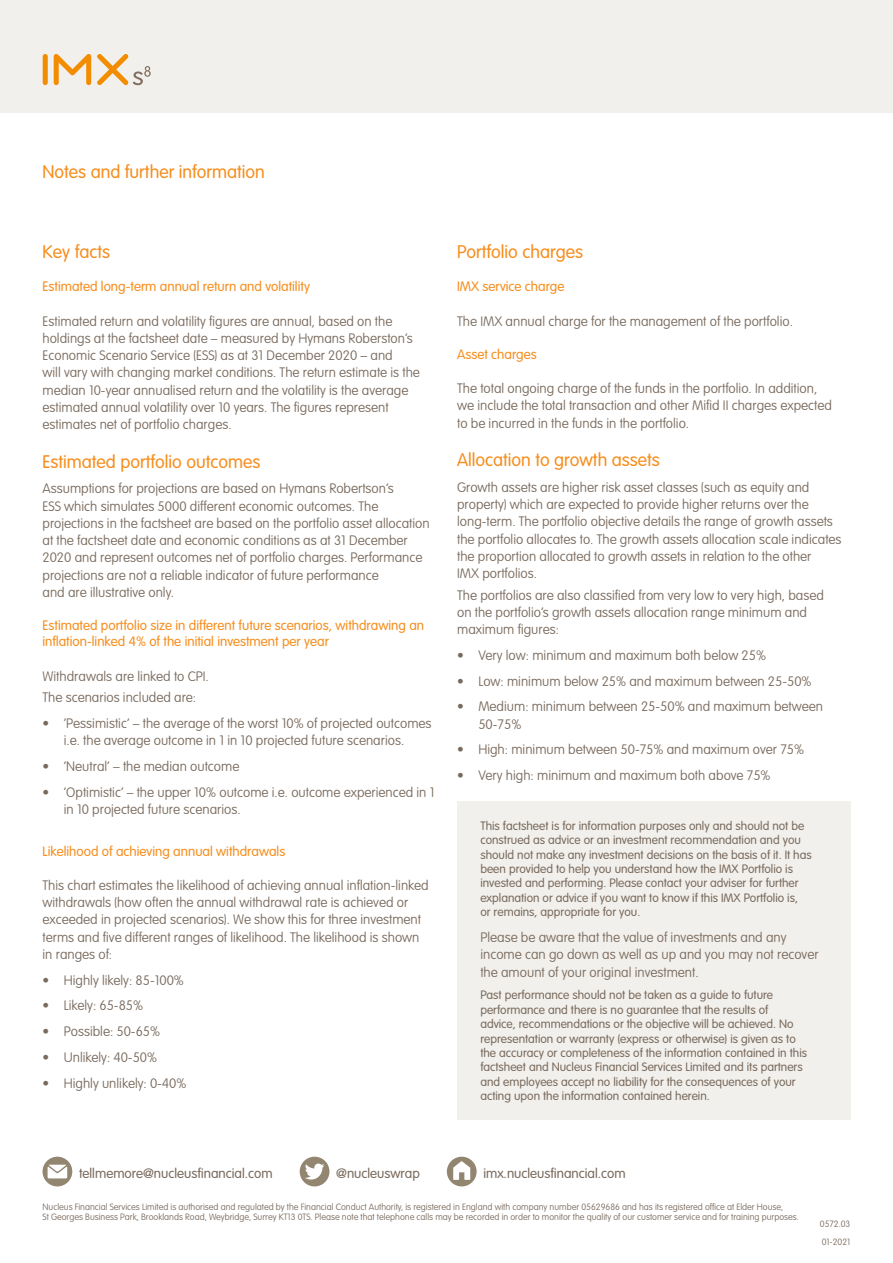
<style>
.page{position:relative;width:893px;height:1263px;background:#fff}
.page>*{position:absolute;margin:0;border:0;box-sizing:border-box;transform-origin:0 0}
.t1{font:300 18px "VAG Rounded Std";color:#f68e1e}
.t2{font:100 13.5px/17.2px "VAG Rounded Std";color:#796a5d}
.t3{font:300 13.5px/16.2px "VAG Rounded Std";color:#f68e1e}
.t4{font:300 13.5px "VAG Rounded Std";color:#796a5d}
.t5{font:300 12px/14.4px "VAG Rounded Std";color:#796a5d}
.t6{font:100 9px/10.8px "VAG Rounded Std";color:#796a5d}
</style>
<div class="page">
<svg style="left:43px;top:1157px;width:29px;height:29px"></svg>
<svg style="left:48px;top:1165px;width:19px;height:13px"></svg>
<div style="left:300px;top:1157px;width:29px;height:29px;background:#938671;border-radius:50%"></div>
<svg style="left:305px;top:1163px;width:19px;height:16px"></svg>
<div style="left:447px;top:1157px;width:30px;height:29px;background:#938671;border-radius:50%"></div>
<svg style="left:453px;top:1161px;width:17px;height:19px"></svg>
<div style="left:0;top:0;width:893px;height:113px;background:#f2f0ec"></div>
<div style="left:457px;top:801px;width:393px;height:318px;background:#f2f0ec"></div>
<div style="left:43px;top:54px;width:5px;height:31px;background:#f28c00;border-radius:3px"></div>
<svg style="left:97px;top:54px;width:54px;height:31px"></svg>
<svg style="left:54px;top:54px;width:37px;height:31px"></svg>
<h1 class="t1" style="left:43px;top:162px;width:224px">Notes and further information</h1>
<h1 class="t1" style="left:43px;top:241px;width:69px">Key facts</h1>
<p class="t3" style="left:43px;top:279px;width:269px">Estimated long-term annual return and volatility</p>
<p class="t2" style="left:43px;top:313px;width:379px">Estimated return and volatility figures are annual, based on the holdings at the factsheet date – measured by Hymans Roberston’s Economic Scenario Service (ESS) as at 31 December 2020 – and<br>will vary with changing market conditions. The return estimate is the median 10-year annualised return and the volatility is the average estimated annual volatility over 10 years. The figures represent estimates net of portfolio charges.</p>
<h1 class="t1" style="left:43px;top:451px;width:219px">Estimated portfolio outcomes</h1>
<p class="t2" style="left:43px;top:480px;width:389px">Assumptions for projections are based on Hymans Robertson’s<br>ESS which simulates 5000 different economic outcomes. The projections in the factsheet are based on the portfolio asset allocation at the factsheet date and economic conditions as at 31 December 2020 and represent outcomes net of portfolio charges. Performance projections are not a reliable indicator of future performance<br>and are illustrative only.</p>
<p class="t3" style="left:43px;top:618px;width:383px">Estimated portfolio size in different future scenarios, withdrawing an inflation-linked 4% of the initial investment per year</p>
<p class="t2" style="left:43px;top:666px;width:168px;line-height:21.5px">Withdrawals are linked to CPI.<br>The scenarios included are:</p>
<p class="t2" style="left:43px;top:715px;width:391px;text-align:center">• ‘Pessimistic’ – the average of the worst 10% of projected outcomes i.e. the average outcome in 1 in 10 projected future scenarios.</p>
<p class="t2" style="left:43px;top:758px;width:198px">• ‘Neutral’ – the median outcome</p>
<p class="t2" style="left:64px;top:784px;width:372px;text-indent:-21px">• ‘Optimistic’ – the upper 10% outcome i.e. outcome experienced in 1 in 10 projected future scenarios.</p>
<p class="t3" style="left:43px;top:843px;width:244px">Likelihood of achieving annual withdrawals</p>
<p class="t2" style="left:43px;top:877px;width:388px">This chart estimates the likelihood of achieving annual inflation-linked withdrawals (how often the annual withdrawal rate is achieved or exceeded in projected scenarios). We show this for three investment terms and five different ranges of likelihood. The likelihood is shown in ranges of:</p>
<p class="t2" style="left:43px;top:972px;width:143px">• Highly likely: 85-100%</p>
<p class="t2" style="left:43px;top:997px;width:102px">• Likely: 65-85%</p>
<p class="t2" style="left:43px;top:1023px;width:119px">• Possible: 50-65%</p>
<p class="t2" style="left:43px;top:1049px;width:116px">• Unlikely: 40-50%</p>
<p class="t2" style="left:43px;top:1075px;width:145px">• Highly unlikely: 0-40%</p>
<h1 class="t1" style="left:457px;top:241px;width:127px">Portfolio charges</h1>
<p class="t3" style="left:457px;top:279px;width:109px">IMX service charge</p>
<p class="t2" style="left:457px;top:313px;width:337px">The IMX annual charge for the management of the portfolio.</p>
<p class="t3" style="left:457px;top:346px;width:81px">Asset charges</p>
<p class="t2" style="left:457px;top:380px;width:376px">The total ongoing charge of the funds in the portfolio. In addition, we include the total transaction and other Mifid II charges expected to be incurred in the funds in the portfolio.</p>
<h1 class="t1" style="left:457px;top:449px;width:204px">Allocation to growth assets</h1>
<p class="t2" style="left:457px;top:479px;width:386px">Growth assets are higher risk asset classes (such as equity and property) which are expected to provide higher returns over the long-term. The portfolio objective details the range of growth assets the portfolio allocates to. The growth assets allocation scale indicates the proportion allocated to growth assets in relation to the other<br>IMX portfolios.</p>
<p class="t2" style="left:457px;top:587px;width:368px">The portfolios are also classified from very low to very high, based on the portfolio’s growth assets allocation range minimum and maximum figures:</p>
<p class="t2" style="left:457px;top:647px;width:310px">• Very low: minimum and maximum both below 25%</p>
<p class="t2" style="left:457px;top:673px;width:356px">• Low: minimum below 25% and maximum between 25-50%</p>
<p class="t2" style="left:478px;top:698px;width:346px;text-indent:-21px">• Medium: minimum between 25-50% and maximum between<br>50-75%</p>
<p class="t2" style="left:457px;top:741px;width:348px">• High: minimum between 50-75% and maximum over 75%</p>
<p class="t2" style="left:457px;top:767px;width:315px">• Very high: minimum and maximum both above 75%</p>
<p class="t5" style="left:480px;top:819px;width:333px">This factsheet is for information purposes only and should not be construed as advice or an investment recommendation and you should not make any investment decisions on the basis of it. It has been provided to help you understand how the IMX Portfolio is invested and performing. Please contact your adviser for further explanation or advice if you want to know if this IMX Portfolio is,<br>or remains, appropriate for you.</p>
<p class="t2" style="left:480px;top:929px;width:340px">Please be aware that the value of investments and any income can go down as well as up and you may not recover the amount of your original investment.</p>
<p class="t5" style="left:480px;top:988px;width:328px">Past performance should not be taken as a guide to future performance and there is no guarantee that the results of<br>advice, recommendations or the objective will be achieved. No representation or warranty (express or otherwise) is given as to the accuracy or completeness of the information contained in this factsheet and Nucleus Financial Services Limited and its partners and employees accept no liability for the consequences of your acting upon the information contained herein.</p>
<p class="t4" style="left:79px;top:1165px;width:195px">tellmemore@nucleusfinancial.com</p>
<p class="t4" style="left:336px;top:1165px;width:85px">@nucleuswrap</p>
<p class="t4" style="left:483px;top:1165px;width:144px">imx.nucleusfinancial.com</p>
<p class="t6" style="left:43px;top:1201px;width:758px">Nucleus Financial Services Limited is authorised and regulated by the Financial Conduct Authority, is registered in England with company number 05629686 and has its registered office at Elder House,<br>St Georges Business Park, Brooklands Road, Weybridge, Surrey KT13 0TS. Please note that telephone calls may be recorded in order to monitor the quality of our customer service and for training purposes.</p>
<p class="t6" style="left:820px;top:1219px;width:32px">0572.03</p>
<p class="t6" style="left:822px;top:1237px;width:30px">01-2021</p>
</div>
